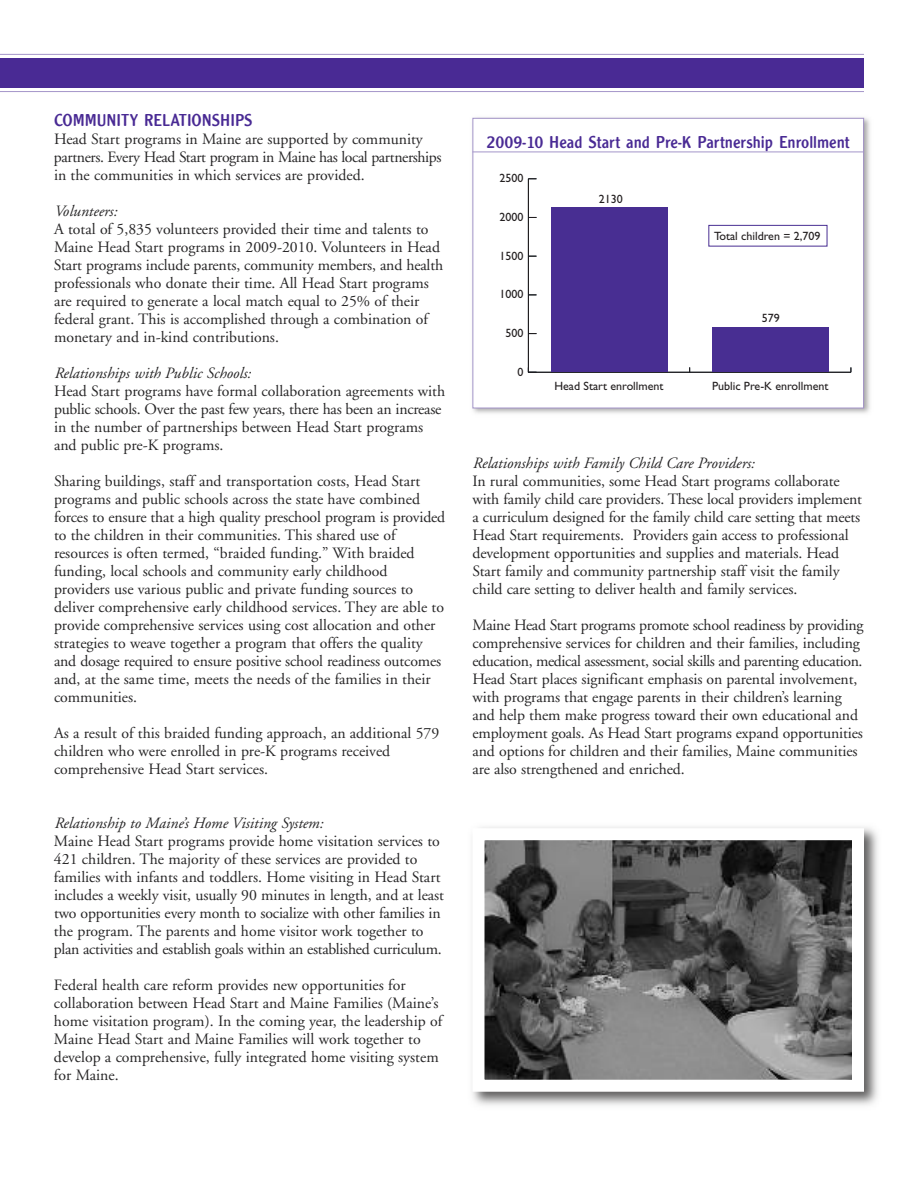
<style>
.page{position:relative;width:918px;height:1188px;background:#fff}
.page>*{position:absolute;margin:0;border:0;box-sizing:border-box;transform-origin:0 0}
.t1{font:18px "Clearface Got T Regu Ro 1";color:#492a94}
.t2{font:15.75px/18px "Adobe Garamond";color:#272627}
.t3{font:italic 15.75px "Adobe Garamond";color:#272627}
.t4{font:12px "Gill Sans";color:#231f20}
</style>
<div class="page">
<img style="left:472px;top:117px;width:398px;height:297px">
<div style="left:473px;top:119px;width:390px;height:289px;background:#fff"></div>
<hr style="left:528px;top:372px;width:323px;height:1px;background:#231f20">
<hr style="left:528px;top:179px;width:1px;height:193px;background:#231f20">
<div style="left:551px;top:207px;width:116px;height:165px;background:#482e92"></div>
<div style="left:712px;top:327px;width:116px;height:45px;background:#482e92"></div>
<div style="left:708px;top:225px;width:119px;height:22px;border:1px solid #482e92"></div>
<div style="left:472px;top:118px;width:392px;height:290px;border:1px solid #a495c9"></div>
<hr style="left:472px;top:152px;width:392px;height:1px;background:#a495c9">
<div style="left:0;top:58px;width:864px;height:30px;background:#492a94"></div>
<hr style="left:0;top:54px;width:864px;height:1px;background:#a495c9">
<hr style="left:0;top:91px;width:864px;height:1px;background:#a495c9">
<img style="left:472px;top:827px;width:406px;height:279px">
<img style="left:485px;top:841px;width:366px;height:238px">
<p class="t1" style="left:54px;top:109px;width:200px">COMMUNITY RELATIONSHIPS</p>
<p class="t2" style="left:54px;top:131px;width:389px">Head Start programs in Maine are supported by community partners. Every Head Start program in Maine has local partnerships in the communities in which services are provided.</p>
<p class="t3" style="left:54px;top:205px;width:65px">Volunteers:</p>
<p class="t2" style="left:54px;top:221px;width:391px">A total of 5,835 volunteers provided their time and talents to Maine Head Start programs in 2009-2010. Volunteers in Head Start programs include parents, community members, and health professionals who donate their time. All Head Start programs are required to generate a local match equal to 25% of their federal grant. This is accomplished through a combination of monetary and in-kind contributions.</p>
<p class="t3" style="left:54px;top:367px;width:198px">Relationships with Public Schools:</p>
<p class="t2" style="left:54px;top:383px;width:393px">Head Start programs have formal collaboration agreements with public schools. Over the past few years, there has been an increase in the number of partnerships between Head Start programs and public pre-K programs.</p>
<p class="t2" style="left:54px;top:473px;width:393px">Sharing buildings, staff and transportation costs, Head Start programs and public schools across the state have combined forces to ensure that a high quality preschool program is provided to the children in their communities. This shared use of resources is often termed, “braided funding.” With braided funding, local schools and community early childhood providers use various public and private funding sources to deliver comprehensive early childhood services. They are able to provide comprehensive services using cost allocation and other strategies to weave together a program that offers the quality and dosage required to ensure positive school readiness outcomes and, at the same time, meets the needs of the families in their communities.</p>
<p class="t2" style="left:54px;top:725px;width:387px">As a result of this braided funding approach, an additional 579 children who were enrolled in pre-K programs received comprehensive Head Start services.</p>
<p class="t3" style="left:54px;top:817px;width:271px">Relationship to Maine’s Home Visiting System:</p>
<p class="t2" style="left:54px;top:833px;width:391px">Maine Head Start programs provide home visitation services to 421 children. The majority of these services are provided to families with infants and toddlers. Home visiting in Head Start includes a weekly visit, usually 90 minutes in length, and at least two opportunities every month to socialize with other families in the program. The parents and home visitor work together to plan activities and establish goals within an established curriculum.</p>
<p class="t2" style="left:54px;top:977px;width:390px">Federal health care reform provides new opportunities for collaboration between Head Start and Maine Families (Maine’s home visitation program). In the coming year, the leadership of Maine Head Start and Maine Families will work together to develop a comprehensive, fully integrated home visiting system for Maine.</p>
<p class="t1" style="left:487px;top:131px;width:365px">2009-10 Head Start and Pre-K Partnership Enrollment</p>
<p class="t4" style="left:499px;top:174px;width:25px">2500</p>
<p class="t4" style="left:499px;top:212px;width:25px">2000</p>
<p class="t4" style="left:499px;top:251px;width:25px">1500</p>
<p class="t4" style="left:499px;top:290px;width:25px">1000</p>
<p class="t4" style="left:505px;top:328px;width:19px">500</p>
<p class="t4" style="left:517px;top:367px;width:7px">0</p>
<p class="t4" style="left:599px;top:195px;width:25px">2130</p>
<p class="t4" style="left:714px;top:232px;width:108px">Total children = 2,709</p>
<p class="t4" style="left:762px;top:313px;width:19px">579</p>
<p class="t4" style="left:554px;top:381px;width:111px">Head Start enrollment</p>
<p class="t4" style="left:712px;top:381px;width:118px">Public Pre-K enrollment</p>
<p class="t3" style="left:472px;top:457px;width:283px">Relationships with Family Child Care Providers:</p>
<p class="t2" style="left:473px;top:473px;width:391px">In rural communities, some Head Start programs collaborate with family child care providers. These local providers implement a curriculum designed for the family child care setting that meets Head Start requirements. Providers gain access to professional development opportunities and supplies and materials. Head Start family and community partnership staff visit the family child care setting to deliver health and family services.</p>
<p class="t2" style="left:473px;top:617px;width:392px">Maine Head Start programs promote school readiness by providing comprehensive services for children and their families, including education, medical assessment, social skills and parenting education.<br>Head Start places significant emphasis on parental involvement, with programs that engage parents in their children’s learning and help them make progress toward their own educational and employment goals. As Head Start programs expand opportunities and options for children and their families, Maine communities are also strengthened and enriched.</p>
</div>
